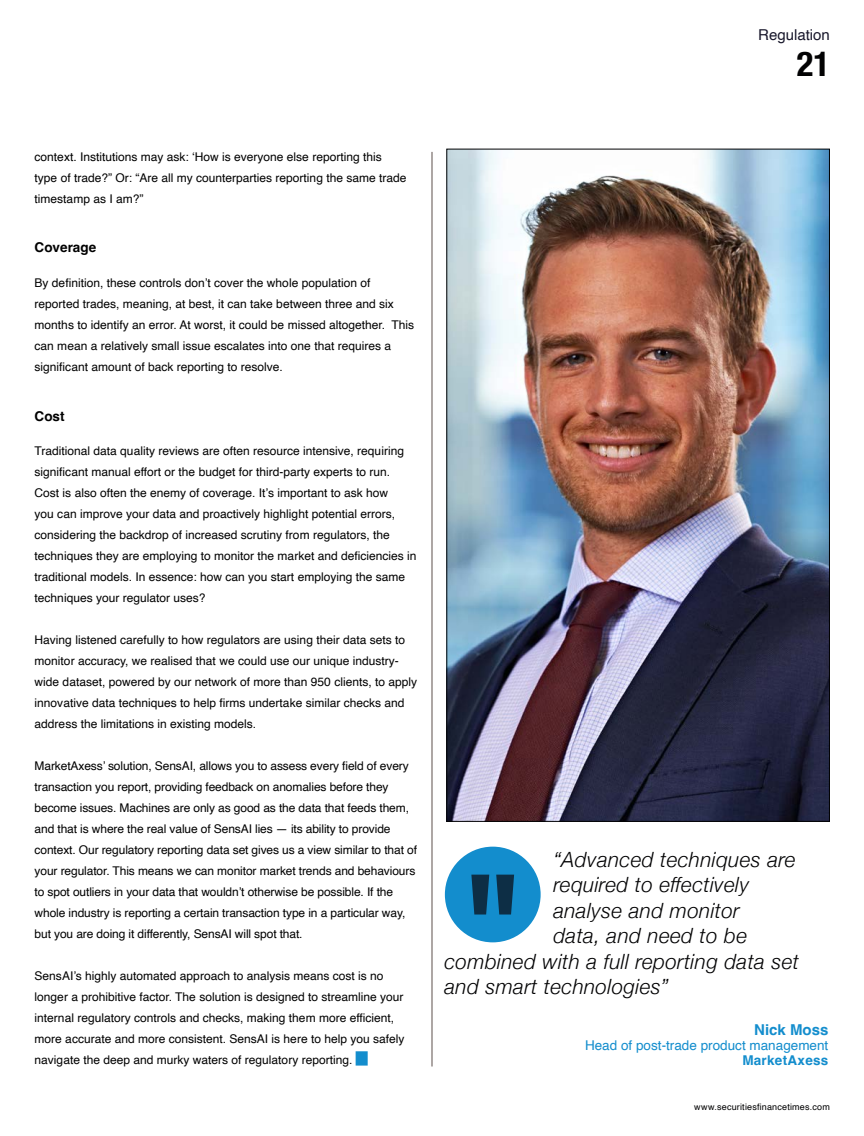
<style>
.page{position:relative;width:864px;height:1136px;background:#fff}
.page>*{position:absolute;margin:0;border:0;box-sizing:border-box;transform-origin:0 0}
.t1{font:700 condensed 34.5px "Helvetica Neue";color:#020203}
.t2{font:italic 300 21px "Helvetica Neue";letter-spacing:.02em;color:#020203}
.t3{font:15px "Helvetica";color:#19182c}
.t4{font:700 15px "Helvetica";color:#138dcd}
.t5{font:13.5px "Helvetica";color:#138dcd}
.t6{font:700 13.5px "Helvetica";color:#000}
.t7{font:700 13.5px "Helvetica";letter-spacing:.02em;color:#138dcd}
.t8{font:12px/21px "Helvetica";color:#000}
.t9{font:9px "Helvetica";letter-spacing:.025em;color:#020203}
</style>
<div class="page">
<hr style="left:431px;top:152px;width:1px;height:914px;background:#5d514d">
<img style="left:448px;top:151px;width:379px;height:668px">
<div style="left:444px;top:846px;width:96px;height:96px;background:#138dcd;border-radius:50%"></div>
<svg style="left:471px;top:874px;width:43px;height:40px"></svg>
<p class="t3" style="left:758px;top:23px;width:73px">Regulation</p>
<h1 class="t1" style="left:796px;top:35px;width:35px">21</h1>
<p class="t8" style="left:35px;top:146px;width:373px">context. Institutions may ask: ‘How is everyone else reporting this type of trade?” Or: “Are all my counterparties reporting the same trade timestamp as I am?”</p>
<p class="t6" style="left:35px;top:239px;width:63px">Coverage</p>
<p class="t8" style="left:35px;top:272px;width:381px">By definition, these controls don’t cover the whole population of reported trades, meaning, at best, it can take between three and six months to identify an error. At worst, it could be missed altogether. This can mean a relatively small issue escalates into one that requires a significant amount of back reporting to resolve.</p>
<p class="t6" style="left:35px;top:407px;width:31px">Cost</p>
<p class="t8" style="left:35px;top:440px;width:383px">Traditional data quality reviews are often resource intensive, requiring significant manual effort or the budget for third-party experts to run.<br>Cost is also often the enemy of coverage. It’s important to ask how<br>you can improve your data and proactively highlight potential errors, considering the backdrop of increased scrutiny from regulators, the techniques they are employing to monitor the market and deficiencies in traditional models. In essence: how can you start employing the same techniques your regulator uses?</p>
<p class="t8" style="left:35px;top:629px;width:384px">Having listened carefully to how regulators are using their data sets to monitor accuracy, we realised that we could use our unique industry&shy;wide dataset, powered by our network of more than 950 clients, to apply innovative data techniques to help firms undertake similar checks and address the limitations in existing models.</p>
<p class="t8" style="left:35px;top:755px;width:384px">MarketAxess’ solution, SensAI, allows you to assess every field of every transaction you report, providing feedback on anomalies before they become issues. Machines are only as good as the data that feeds them, and that is where the real value of SensAI lies — its ability to provide context. Our regulatory reporting data set gives us a view similar to that of your regulator. This means we can monitor market trends and behaviours to spot outliers in your data that wouldn’t otherwise be possible. If the whole industry is reporting a certain transaction type in a particular way, but you are doing it differently, SensAI will spot that.</p>
<p class="t8" style="left:35px;top:965px;width:371px">SensAI’s highly automated approach to analysis means cost is no longer a prohibitive factor. The solution is designed to streamline your internal regulatory controls and checks, making them more efficient, more accurate and more consistent. SensAI is here to help you safely navigate the deep and murky waters of regulatory reporting. <sup>█</sup></p>
<h2 class="t2" style="left:553px;top:842px;width:244px">“Advanced techniques are</h2>
<h2 class="t2" style="left:553px;top:867px;width:197px">required to effectively</h2>
<h2 class="t2" style="left:553px;top:893px;width:188px">analyse and monitor</h2>
<h2 class="t2" style="left:553px;top:918px;width:195px">data, and need to be</h2>
<h2 class="t2" style="left:444px;top:944px;width:356px">combined with a full reporting data set</h2>
<h2 class="t2" style="left:444px;top:969px;width:226px">and smart technologies”</h2>
<p class="t4" style="left:753px;top:1020px;width:76px">Nick Moss</p>
<p class="t5" style="left:584px;top:1034px;width:245px">Head of post-trade product management</p>
<p class="t7" style="left:742px;top:1051px;width:87px">MarketAxess</p>
<p class="t9" style="left:694px;top:1099px;width:137px">www.securitiesfinancetimes.com</p>
</div>
